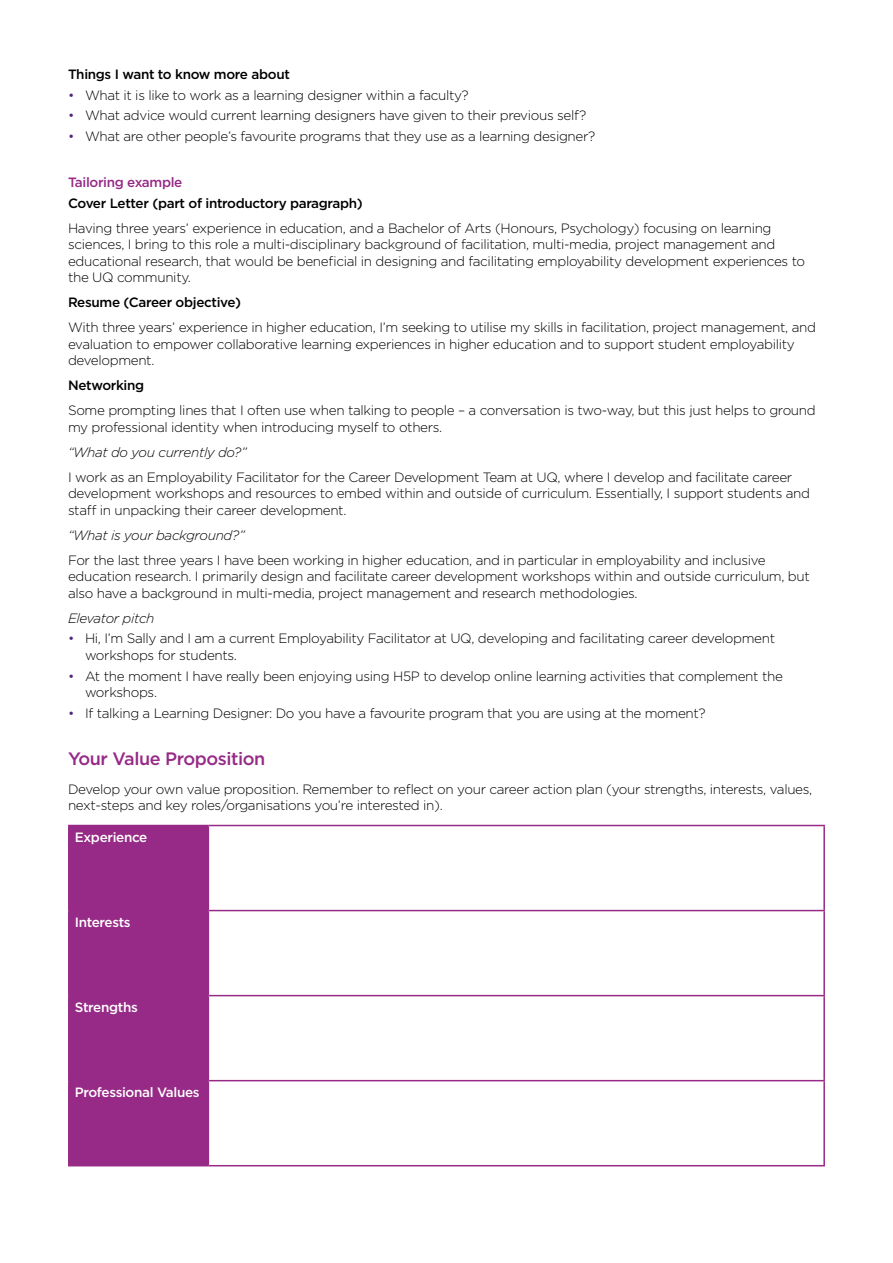
<style>
.page{position:relative;width:893px;height:1263px;background:#fff}
.page>*{position:absolute;margin:0;border:0;box-sizing:border-box;transform-origin:0 0}
.t1{font:500 18px "Gotham";letter-spacing:-.025em;color:#962a86}
.t2{font:300 13.5px/16.5px "Gotham";letter-spacing:-.025em;color:#000}
.t3{font:500 13.5px "Gotham";letter-spacing:-.025em;color:#000}
.t4{font:italic 300 13.5px "Gotham";letter-spacing:-.025em;color:#000}
.t5{font:500 13.5px "Gotham";letter-spacing:-.025em;color:#fff}
.t6{font:500 13.5px "Gotham";letter-spacing:-.025em;color:#962a86}
.s1{color:#51247a}
</style>
<div class="page">
<div style="left:70px;top:826px;width:138px;height:339px;background:#962a86"></div>
<hr style="left:68px;top:825px;width:140px;height:1px;background:#962a86">
<hr style="left:68px;top:826px;width:2px;height:84px;background:#962a86">
<hr style="left:208px;top:825px;width:617px;height:1px;background:#962a86">
<hr style="left:208px;top:826px;width:1px;height:84px;background:#962a86">
<hr style="left:823px;top:826px;width:2px;height:84px;background:#962a86">
<hr style="left:68px;top:910px;width:140px;height:1px;background:#962a86">
<hr style="left:68px;top:911px;width:2px;height:84px;background:#962a86">
<hr style="left:208px;top:910px;width:617px;height:1px;background:#962a86">
<hr style="left:208px;top:911px;width:1px;height:84px;background:#962a86">
<hr style="left:823px;top:911px;width:2px;height:84px;background:#962a86">
<hr style="left:68px;top:995px;width:140px;height:1px;background:#962a86">
<hr style="left:68px;top:996px;width:2px;height:84px;background:#962a86">
<hr style="left:208px;top:995px;width:617px;height:1px;background:#962a86">
<hr style="left:208px;top:996px;width:1px;height:84px;background:#962a86">
<hr style="left:823px;top:996px;width:2px;height:84px;background:#962a86">
<hr style="left:68px;top:1080px;width:140px;height:1px;background:#962a86">
<hr style="left:68px;top:1081px;width:2px;height:84px;background:#962a86">
<hr style="left:208px;top:1080px;width:617px;height:1px;background:#962a86">
<hr style="left:208px;top:1081px;width:1px;height:84px;background:#962a86">
<hr style="left:823px;top:1081px;width:2px;height:84px;background:#962a86">
<hr style="left:68px;top:1165px;width:140px;height:1px;background:#962a86">
<hr style="left:208px;top:1165px;width:617px;height:1px;background:#962a86">
<p class="t3" style="left:68px;top:65px;width:223px">Things I want to know more about</p>
<p class="t2" style="left:68px;top:86px;width:402px"><span class="s1">•</span> What it is like to work as a learning designer within a faculty?</p>
<p class="t2" style="left:68px;top:107px;width:520px"><span class="s1">•</span> What advice would current learning designers have given to their previous self?</p>
<p class="t2" style="left:68px;top:128px;width:529px"><span class="s1">•</span> What are other people’s favourite programs that they use as a learning designer?</p>
<p class="t6" style="left:68px;top:173px;width:116px">Tailoring example</p>
<p class="t3" style="left:68px;top:194px;width:296px">Cover Letter (part of introductory paragraph)</p>
<p class="t2" style="left:68px;top:219px;width:739px">Having three years’ experience in education, and a Bachelor of Arts (Honours, Psychology) focusing on learning sciences, I bring to this role a multi-disciplinary background of facilitation, multi-media, project management and educational research, that would be beneficial in designing and facilitating employability development experiences to the UQ community.</p>
<p class="t3" style="left:68px;top:293px;width:174px">Resume (Career objective)</p>
<p class="t2" style="left:68px;top:319px;width:749px">With three years’ experience in higher education, I’m seeking to utilise my skills in facilitation, project management, and evaluation to empower collaborative learning experiences in higher education and to support student employability development.</p>
<p class="t3" style="left:68px;top:376px;width:78px">Networking</p>
<p class="t2" style="left:68px;top:402px;width:749px">Some prompting lines that I often use when talking to people – a conversation is two-way, but this just helps to ground my professional identity when introducing myself to others.</p>
<p class="t4" style="left:68px;top:443px;width:180px">“What do you currently do?”</p>
<p class="t2" style="left:68px;top:468px;width:743px">I work as an Employability Facilitator for the Career Development Team at UQ, where I develop and facilitate career development workshops and resources to embed within and outside of curriculum. Essentially, I support students and staff in unpacking their career development.</p>
<p class="t4" style="left:68px;top:526px;width:178px">“What is your background?”</p>
<p class="t2" style="left:68px;top:551px;width:743px">For the last three years I have been working in higher education, and in particular in employability and inclusive education research. I primarily design and facilitate career development workshops within and outside curriculum, but also have a background in multi-media, project management and research methodologies.</p>
<p class="t4" style="left:68px;top:609px;width:88px">Elevator pitch</p>
<p class="t2" style="left:85px;top:630px;width:692px;text-indent:-17px"><span class="s1">•</span> Hi, I’m Sally and I am a current Employability Facilitator at UQ, developing and facilitating career development workshops for students.</p>
<p class="t2" style="left:85px;top:667px;width:699px;text-indent:-17px"><span class="s1">•</span> At the moment I have really been enjoying using H5P to develop online learning activities that complement the workshops.</p>
<p class="t2" style="left:68px;top:704px;width:639px"><span class="s1">•</span> If talking a Learning Designer: Do you have a favourite program that you are using at the moment?</p>
<h1 class="t1" style="left:68px;top:746px;width:199px">Your Value Proposition</h1>
<p class="t2" style="left:68px;top:780px;width:746px">Develop your own value proposition. Remember to reflect on your career action plan (your strengths, interests, values, next-steps and key roles/organisations you’re interested in).</p>
<p class="t5" style="left:75px;top:829px;width:74px">Experience</p>
<p class="t5" style="left:75px;top:914px;width:57px">Interests</p>
<p class="t5" style="left:75px;top:999px;width:65px">Strengths</p>
<p class="t5" style="left:75px;top:1084px;width:126px">Professional Values</p>
</div>
